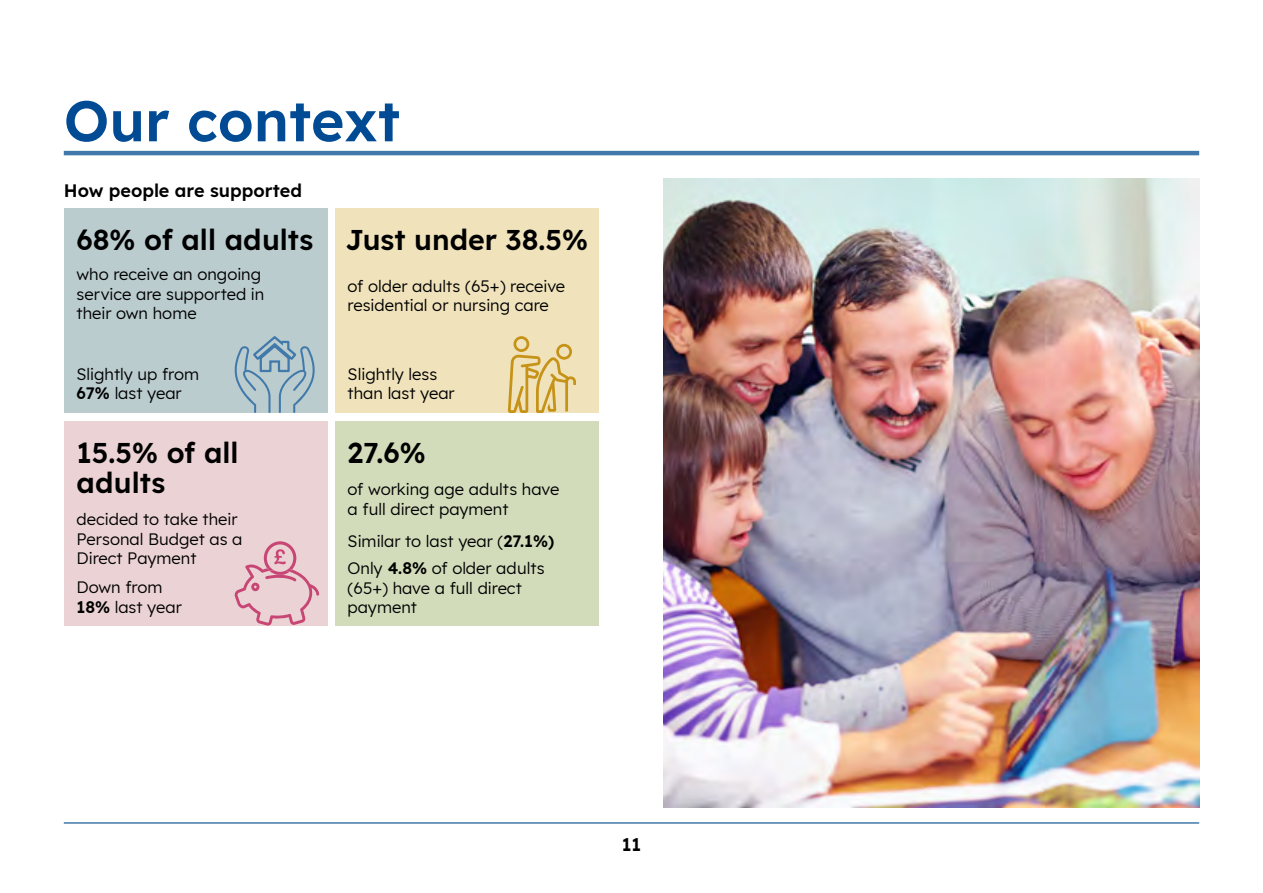
<style>
.page{position:relative;width:1263px;height:893px;background:#fff}
.page>*{position:absolute;margin:0;border:0;box-sizing:border-box;transform-origin:0 0}
.Section_Header{font:600 57px "Lexend";color:#004b94}
.Figure_Black{font:600 28.5px/30px "Lexend";color:#000}
.Heading_3{font:600 18px "Lexend";color:#000}
.Body{font:16.5px/19.5px "Lexend";color:#000}
.s1{font-weight:600}
</style>
<div class="page">
<hr style="left:64px;top:151px;width:1135px;height:4px;background:#4179aa">
<hr style="left:64px;top:822px;width:1135px;height:2px;background:#4179aa">
<div style="left:64px;top:209px;width:263px;height:204px;background:#bbcccf"></div>
<svg style="left:234px;top:336px;width:81px;height:77px"></svg>
<div style="left:335px;top:209px;width:263px;height:204px;background:#f0e3bb"></div>
<svg style="left:508px;top:336px;width:68px;height:77px"></svg>
<div style="left:64px;top:421px;width:263px;height:205px;background:#ebd2d5"></div>
<svg style="left:234px;top:541px;width:85px;height:85px"></svg>
<div style="left:335px;top:421px;width:263px;height:205px;background:#d2dcbb"></div>
<img style="left:663px;top:179px;width:536px;height:629px">
<h2 class="Section_Header" style="left:64px;top:77px;width:338px">Our context</h2>
<h3 class="Heading_3" style="left:64px;top:176px;width:240px">How people are supported</h3>
<p class="Figure_Black" style="left:77px;top:223px;width:238px">68% of all adults</p>
<p class="Body" style="left:77px;top:264px;width:189px">who receive an ongoing service are supported in their own home</p>
<p class="Body" style="left:77px;top:363px;width:124px">Slightly up from<br><span class="s1">67%</span> last year</p>
<p class="Figure_Black" style="left:77px;top:436px;width:163px">15.5% of all adults</p>
<p class="Body" style="left:77px;top:508px;width:167px">decided to take their<br>Personal Budget as a<br>Direct Payment</p>
<p class="Body" style="left:77px;top:577px;width:107px">Down from<br><span class="s1">18%</span> last year</p>
<p class="Figure_Black" style="left:345px;top:223px;width:244px">Just under 38.5%</p>
<p class="Body" style="left:348px;top:275px;width:219px">of older adults (65+) receive residential or nursing care</p>
<p class="Body" style="left:348px;top:363px;width:109px">Slightly less than last year</p>
<p class="Figure_Black" style="left:348px;top:436px;width:80px">27.6%</p>
<p class="Body" style="left:348px;top:478px;width:213px">of working age adults have a full direct payment</p>
<p class="Body" style="left:348px;top:530px;width:208px">Similar to last year (<span class="s1">27.1%)</span></p>
<p class="Body" style="left:348px;top:557px;width:199px">Only <span class="s1">4.8%</span> of older adults (65+) have a full direct payment</p>
<p class="Heading_3" style="left:622px;top:831px;width:21px">11</p>
</div>
